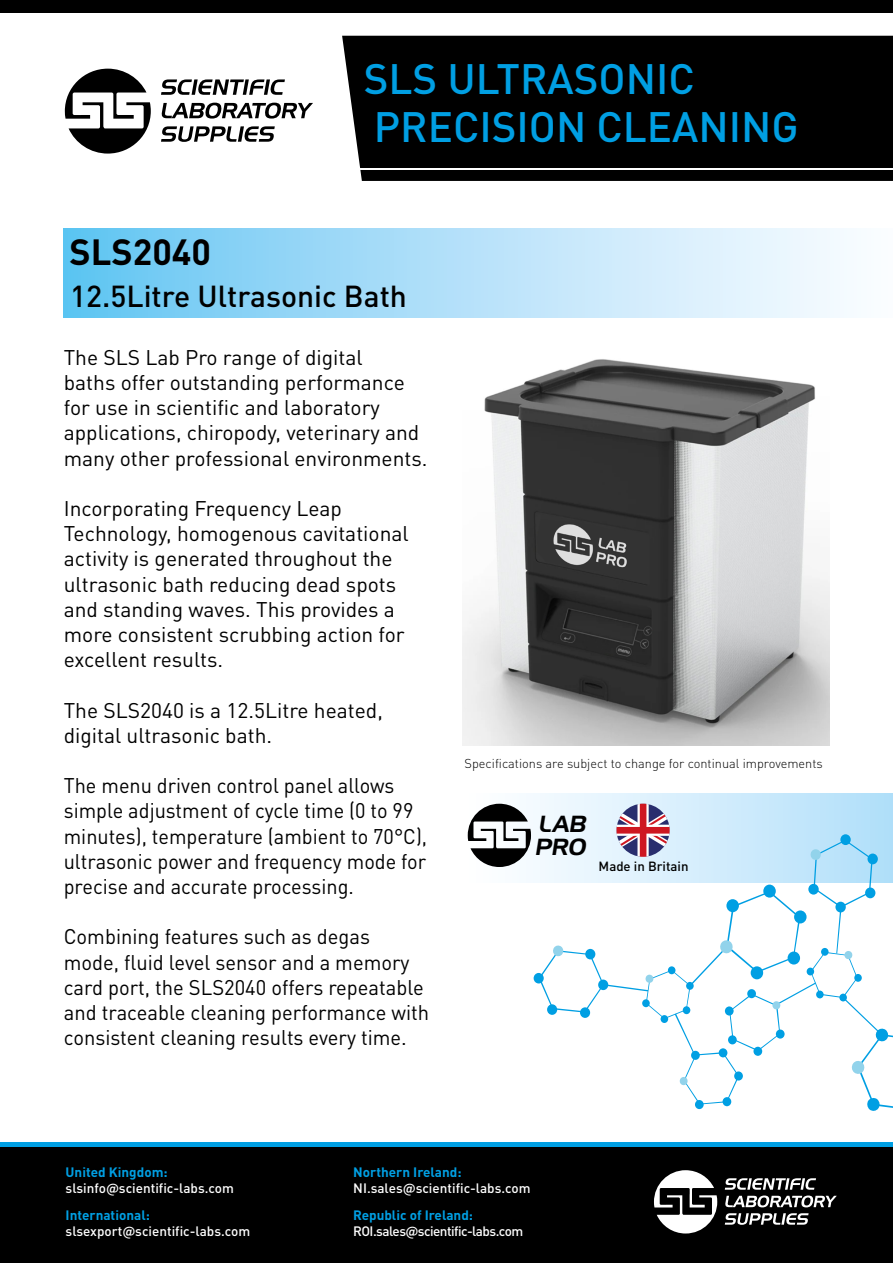
<style>
.page{position:relative;width:893px;height:1263px;background:#fff}
.page>*{position:absolute;margin:0;border:0;box-sizing:border-box;transform-origin:0 0}
.t1{font:500 42px/48px "DIN Pro";color:#009fe3}
.t2{font:700 36px "DIN Pro";color:#000}
.t3{font:500 30px "DIN Pro";color:#000}
.t4{font:italic 22.65px/23.4px "Handel Gothic BT";color:#000}
.t5{font:21px/25.2px "DIN Pro";color:#000}
.t6{font:21px/25.2px "DIN Pro";color:#000;scale:.96 1}
.t7{font:21px/25.2px "DIN Pro";color:#000;scale:.95 1}
.t8{font:500 13.5px "DIN Pro";color:#fff}
.t9{font:700 13.5px "DIN Pro";color:#009fe3}
.t10{font:500 13.5px "DIN Pro";letter-spacing:-.04em;color:#fff}
.t11{font:500 13.2px "DIN Pro";color:#000}
.t12{font:300 12.75px "DIN Pro";color:#000}
</style>
<div class="page">
<div style="left:0;top:0;width:893px;height:13px;background:#000"></div>
<div style="left:463px;top:793px;width:430px;height:89px;background:linear-gradient(to right,#fff,#b1dffa)"></div>
<div style="left:64px;top:229px;width:829px;height:89px;background:linear-gradient(to right,#65c5f3,#fffeff)"></div>
<div style="left:0;top:1147px;width:893px;height:116px;background:#000"></div>
<hr style="left:0;top:1143px;width:893px;height:4px;background:#009fe3">
<svg style="left:654px;top:1170px;width:63px;height:63px"></svg>
<svg style="left:725px;top:1213px;width:84px;height:12px"></svg>
<svg style="left:725px;top:1178px;width:112px;height:29px"></svg>
<img style="left:463px;top:359px;width:366px;height:386px">
<div style="left:342px;top:36px;width:551px;height:145px;background:#000"></div>
<svg style="left:65px;top:69px;width:86px;height:85px"></svg>
<svg style="left:161px;top:126px;width:114px;height:16px"></svg>
<svg style="left:162px;top:103px;width:151px;height:16px"></svg>
<svg style="left:161px;top:79px;width:124px;height:16px"></svg>
<hr style="left:357px;top:168px;width:536px;height:2px;background:#fff">
<div style="left:534px;top:973px;width:10px;height:10px;background:#009fe3;border-radius:50%"></div>
<svg style="left:539px;top:804px;width:354px;height:307px"></svg>
<svg style="left:468px;top:804px;width:63px;height:63px"></svg>
<h2 class="t2" style="left:70px;top:222px;width:143px">SLS2040</h2>
<h1 class="t1" style="left:364px;top:50px;width:437px">SLS ULTRASONIC<br>PRECISION CLEANING</h1>
<h3 class="t3" style="left:70px;top:272px;width:338px">12.5Litre Ultrasonic Bath</h3>
<p class="t5" style="left:64px;top:342px;width:365px">The SLS Lab Pro range of digital<br>baths offer outstanding performance for use in scientific and laboratory applications, chiropody, veterinary and many other professional environments.</p>
<p class="t5" style="left:64px;top:494px;width:346px">Incorporating Frequency Leap Technology, homogenous cavitational activity is generated throughout the ultrasonic bath reducing dead spots and standing waves. This provides a more consistent scrubbing action for excellent results.</p>
<p class="t5" style="left:64px;top:695px;width:321px">The SLS2040 is a 12.5Litre heated, digital ultrasonic bath.</p>
<p class="t7" style="left:64px;top:771px;width:384px">The menu driven control panel allows simple adjustment of cycle time (0 to 99 minutes), temperature (ambient to 70°C), ultrasonic power and frequency mode for precise and accurate processing.</p>
<p class="t6" style="left:64px;top:922px;width:382px">Combining features such as degas mode, fluid level sensor and a memory card port, the SLS2040 offers repeatable and traceable cleaning performance with consistent cleaning results every time.</p>
<p class="t12" style="left:465px;top:753px;width:360px">Specifications are subject to change for continual improvements</p>
<p class="t4" style="left:535px;top:812px;width:57px">LAB<br>PRO</p>
<p class="t11" style="left:599px;top:856px;width:91px">Made in Britain</p>
<p class="t9" style="left:66px;top:1160px;width:104px">United Kingdom:</p>
<p class="t8" style="left:66px;top:1177px;width:170px">slsinfo@scientific-labs.com</p>
<p class="t9" style="left:66px;top:1204px;width:86px">International:</p>
<p class="t8" style="left:66px;top:1220px;width:186px">slsexport@scientific-labs.com</p>
<p class="t9" style="left:353px;top:1160px;width:110px">Northern Ireland:</p>
<p class="t8" style="left:353px;top:1177px;width:179px">NI.sales@scientific-labs.com</p>
<p class="t9" style="left:353px;top:1204px;width:121px">Republic of Ireland:</p>
<p class="t10" style="left:353px;top:1220px;width:171px">ROI.sales@scientific-labs.com</p>
</div>
